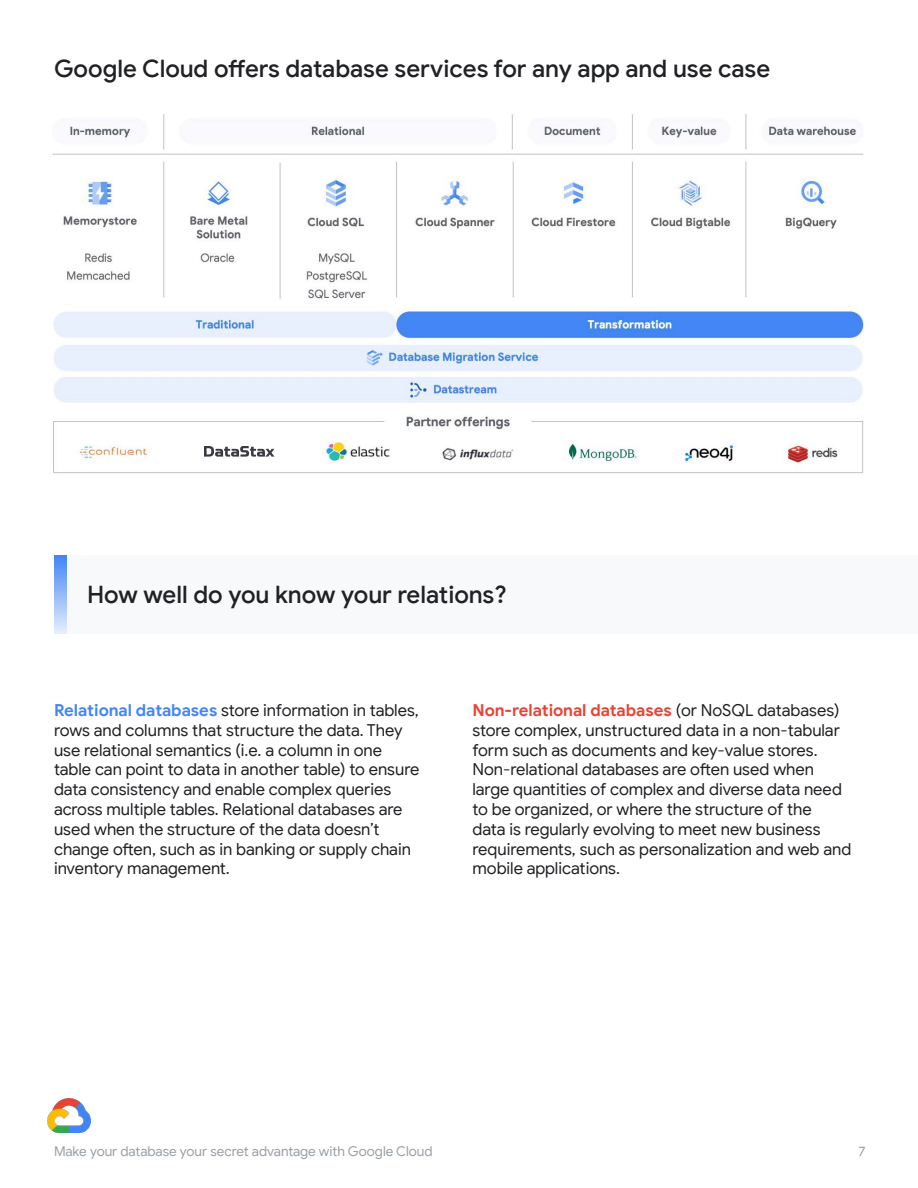
<style>
.page{position:relative;width:918px;height:1188px;background:#fff}
.page>*{position:absolute;margin:0;border:0;box-sizing:border-box;transform-origin:0 0}
.t1{font:500 24px "Google Sans";letter-spacing:-.005em;color:#202124}
.t2{font:16.5px/19.8px "Google Sans";letter-spacing:-.005em;color:#202124}
.t3{font:13.5px "Google Sans";letter-spacing:-.005em;color:#9aa0a6}
.s1{font-weight:700;color:#4285f4}
.s2{font-weight:700;color:#ea4335}
</style>
<div class="page">
<img style="left:48px;top:1098px;width:43px;height:34px">
<img style="left:52px;top:114px;width:812px;height:360px">
<svg style="left:54px;top:555px;width:13px;height:79px"></svg>
<div style="left:68px;top:555px;width:850px;height:79px;background:#f8f9fa"></div>
<div style="left:195px;top:442px;width:93px;height:22px;background:#fff"></div>
<svg style="left:204px;top:446px;width:71px;height:11px"></svg>
<h1 class="t1" style="left:54px;top:54px;width:718px">Google Cloud offers database services for any app and use case</h1>
<h1 class="t1" style="left:87px;top:580px;width:421px">How well do you know your relations?</h1>
<p class="t2" style="left:54px;top:700px;width:367px"><span class="s1">Relational databases</span> store information in tables, rows and columns that structure the data. They use relational semantics (i.e. a column in one table can point to data in another table) to ensure data consistency and enable complex queries across multiple tables. Relational databases are used when the structure of the data doesn’t change often, such as in banking or supply chain inventory management.</p>
<p class="t2" style="left:473px;top:700px;width:380px"><span class="s2">Non-relational databases</span> (or NoSQL databases) store complex, unstructured data in a non-tabular form such as documents and key-value stores.<br>Non-relational databases are often used when large quantities of complex and diverse data need to be organized, or where the structure of the<br>data is regularly evolving to meet new business requirements, such as personalization and web and mobile applications.</p>
<p class="t3" style="left:54px;top:1143px;width:380px">Make your database your secret advantage with Google Cloud</p>
<p class="t3" style="left:858px;top:1143px;width:9px">7</p>
</div>
